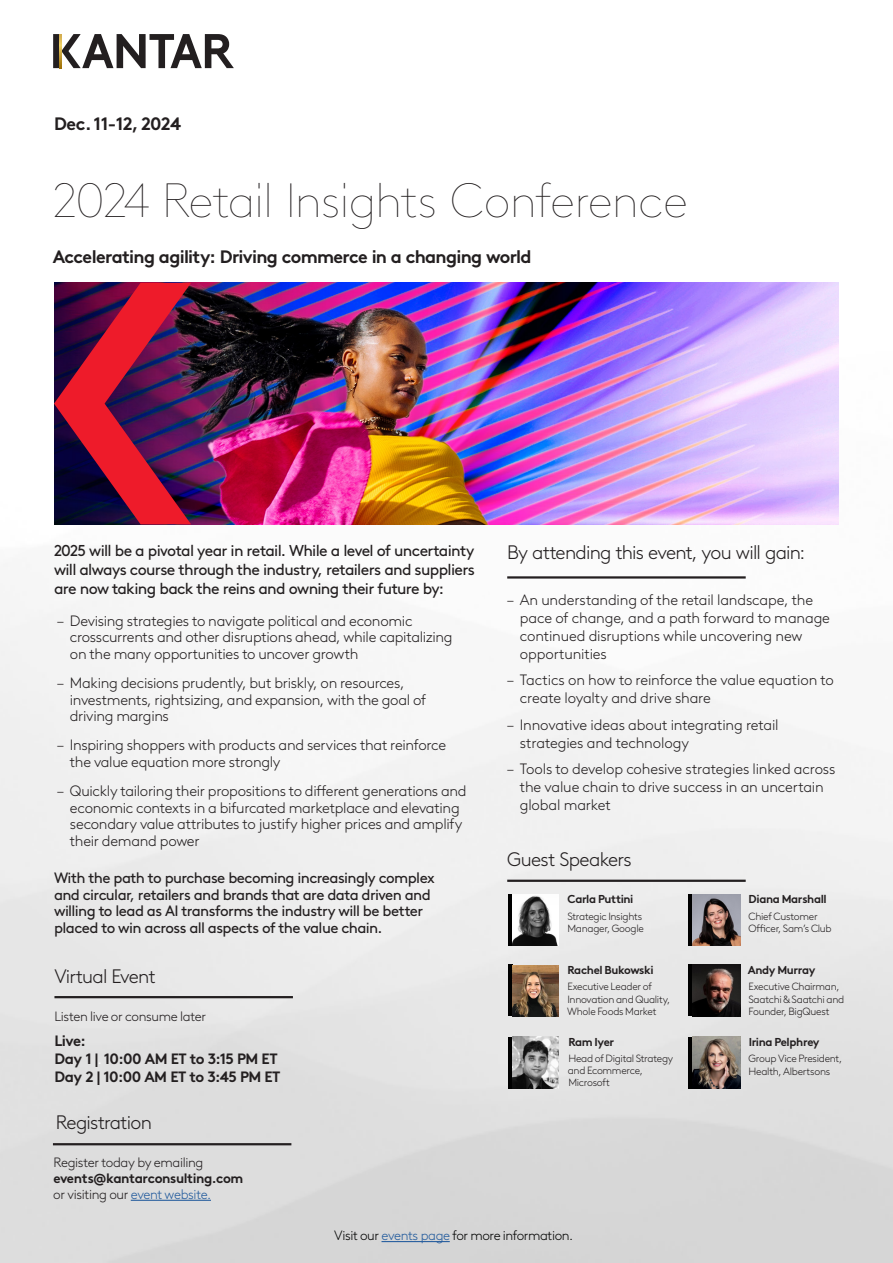
<style>
.page{position:relative;width:893px;height:1263px;background:#fff}
.page>*{position:absolute;margin:0;border:0;box-sizing:border-box;transform-origin:0 0}
.t1{font:100 48px "Kantar Brown";letter-spacing:-.025em;color:#231f20}
.t2{font:300 19.5px "Kantar Brown";letter-spacing:-.045em;color:#231f20}
.t3{font:700 18px "Kantar Brown";letter-spacing:-.04em;color:#231f20}
.t4{font:15.75px/18.9px "Kantar Brown";letter-spacing:-.045em;color:#231f20}
.t5{font:300 15px/16.5px "Kantar Brown";letter-spacing:-.015em;color:#231f20}
.t6{font:15px/16.5px "Kantar Brown";letter-spacing:-.04em;color:#231f20}
.Block_Text{font:700 15px "Kantar Brown";letter-spacing:-.035em;color:#231f20}
.Block_Text-2{font:300 13.65px "Kantar Brown";letter-spacing:-.03em;color:#231f20}
.Block_Text-3{font:300 13.5px "Kantar Brown";letter-spacing:-.03em;color:#231f20}
.Block_Text-4{font:300 13.5px "Kantar Brown";letter-spacing:-.03em;color:#040504}
.Block_Text-5{font:700 13.5px "Kantar Brown";letter-spacing:-.03em;color:#231f20}
.Block_Text-6{font:700 11.55px "Kantar Brown";letter-spacing:-.03em;color:#231f20}
.Block_Text-7{font:300 10.5px/12.6px "Kantar Brown";letter-spacing:-.025em;color:#231f20}
.s1{font-size:10.5px;color:#fff}
.s2{color:#245c9d}
</style>
<div class="page">
<img style="left:0;top:68px;width:893px;height:1195px">
<hr style="left:381px;top:1241px;width:69px;height:1px;background:#245c9d">
<hr style="left:131px;top:1200px;width:80px;height:1px;background:#245c9d">
<svg style="left:53px;top:34px;width:181px;height:34px"></svg>
<svg style="left:59px;top:34px;width:2px;height:34px"></svg>
<hr style="left:54px;top:996px;width:239px;height:2px;background:#231f20">
<hr style="left:507px;top:576px;width:239px;height:3px;background:#231f20">
<hr style="left:53px;top:1143px;width:238px;height:2px;background:#231f20">
<hr style="left:507px;top:880px;width:239px;height:2px;background:#231f20">
<hr style="left:508px;top:894px;width:4px;height:52px;background:#000">
<hr style="left:508px;top:965px;width:4px;height:51px;background:#000">
<hr style="left:508px;top:1037px;width:4px;height:51px;background:#000">
<div style="left:688px;top:894px;width:5px;height:52px;background:#000"></div>
<div style="left:688px;top:965px;width:5px;height:51px;background:#000"></div>
<div style="left:688px;top:1037px;width:5px;height:51px;background:#000"></div>
<img style="left:191px;top:283px;width:648px;height:241px">
<img style="left:54px;top:283px;width:137px;height:241px">
<img style="left:512px;top:894px;width:46px;height:52px">
<img style="left:512px;top:965px;width:46px;height:51px">
<img style="left:512px;top:1037px;width:46px;height:51px">
<img style="left:693px;top:894px;width:48px;height:52px">
<img style="left:693px;top:965px;width:48px;height:51px">
<img style="left:693px;top:1037px;width:48px;height:51px">
<p class="t3" style="left:54px;top:109px;width:129px">Dec. 11-12, 2024</p>
<p class="t1" style="left:53px;top:166px;width:637px">2024 Retail Insights Conference</p>
<p class="t3" style="left:53px;top:242px;width:480px">Accelerating agility: Driving commerce in a changing world</p>
<p class="t4" style="left:54px;top:540px;width:422px">2025 will be a pivotal year in retail. While a level of uncertainty</p>
<p class="t2" style="left:507px;top:538px;width:299px">By attending this event, you will gain:</p>
<p class="t4" style="left:54px;top:559px;width:423px">will always course through the industry, retailers and suppliers are now taking back the reins and owning their future by:</p>
<p class="t5" style="left:520px;top:590px;width:312px;line-height:18px;text-indent:-13px">– An understanding of the retail landscape, the pace of change, and a path forward to manage continued disruptions while uncovering new opportunities</p>
<p class="t5" style="left:520px;top:670px;width:315px;line-height:18px;text-indent:-13px">– Tactics on how to reinforce the value equation to create loyalty and drive share</p>
<p class="t5" style="left:520px;top:715px;width:260px;line-height:18px;text-indent:-13px">– Innovative ideas about integrating retail strategies and technology</p>
<p class="t5" style="left:520px;top:759px;width:317px;line-height:18px;text-indent:-13px">– Tools to develop cohesive strategies linked across the value chain to drive success in an uncertain global market</p>
<p class="t5" style="left:70px;top:611px;width:384px;text-indent:-13px">– Devising strategies to navigate political and economic crosscurrents and other disruptions ahead, while capitalizing on the many opportunities to uncover growth</p>
<p class="t5" style="left:70px;top:673px;width:358px;text-indent:-13px">– Making decisions prudently, but briskly, on resources, investments, rightsizing, and expansion, with the goal of driving margins</p>
<p class="t5" style="left:70px;top:736px;width:378px;text-indent:-13px">– Inspiring shoppers with products and services that reinforce the value equation more strongly</p>
<p class="t5" style="left:70px;top:781px;width:398px;text-indent:-13px">– Quickly tailoring their propositions to different generations and economic contexts in a bifurcated marketplace and elevating secondary value attributes to justify higher prices and amplify their demand power</p>
<p class="t6" style="left:54px;top:868px;width:382px">With the path to purchase becoming increasingly complex and circular, retailers and brands that are data driven and willing to lead as AI transforms the industry will be better placed to win across all aspects of the value chain.</p>
<p class="t2" style="left:54px;top:961px;width:103px">Virtual Event</p>
<p class="Block_Text-3" style="left:54px;top:1006px;width:153px">Listen live or consume later</p>
<p class="Block_Text" style="left:54px;top:1029px;width:33px">Live:</p>
<p class="Block_Text" style="left:54px;top:1047px;width:225px">Day 1 |<span class="s1">.</span> 10:00 AM ET to 3:15 PM ET</p>
<p class="Block_Text" style="left:54px;top:1065px;width:228px">Day 2 | 10:00 AM ET to 3:45 PM ET</p>
<p class="t2" style="left:56px;top:1108px;width:98px">Registration</p>
<p class="Block_Text-3" style="left:54px;top:1152px;width:151px">Register today by emailing</p>
<p class="Block_Text-5" style="left:53px;top:1167px;width:191px">events@kantarconsulting.com</p>
<p class="Block_Text-2" style="left:53px;top:1184px;width:159px">or visiting our <span class="s2">event website.</span></p>
<p class="t2" style="left:507px;top:845px;width:126px">Guest Speakers</p>
<p class="Block_Text-6" style="left:567px;top:890px;width:68px">Carla Puttini</p>
<p class="Block_Text-7" style="left:567px;top:909px;width:78px">Strategic Insights<br>Manager, Google</p>
<p class="Block_Text-6" style="left:567px;top:960px;width:88px">Rachel Bukowski</p>
<p class="Block_Text-7" style="left:567px;top:979px;width:105px">Executive Leader of<br>Innovation and Quality,<br>Whole Foods Market</p>
<p class="Block_Text-6" style="left:568px;top:1032px;width:47px">Ram Iyer</p>
<p class="Block_Text-7" style="left:568px;top:1052px;width:107px;line-height:12px">Head of Digital Strategy and Ecommerce,<br>Microsoft</p>
<p class="Block_Text-4" style="left:334px;top:1225px;width:240px">Visit our <span class="s2">events page</span> for more information.</p>
<p class="Block_Text-6" style="left:749px;top:890px;width:80px">Diana Marshall</p>
<p class="Block_Text-7" style="left:748px;top:909px;width:85px">Chief Customer<br>Officer, Sam’s Club</p>
<p class="Block_Text-6" style="left:748px;top:960px;width:69px">Andy Murray</p>
<p class="Block_Text-7" style="left:748px;top:979px;width:97px">Executive Chairman,<br>Saatchi &amp; Saatchi and<br>Founder, BigQuest</p>
<p class="Block_Text-6" style="left:749px;top:1032px;width:72px">Irina Pelphrey</p>
<p class="Block_Text-7" style="left:748px;top:1051px;width:95px">Group Vice President,<br>Health, Albertsons</p>
</div>
